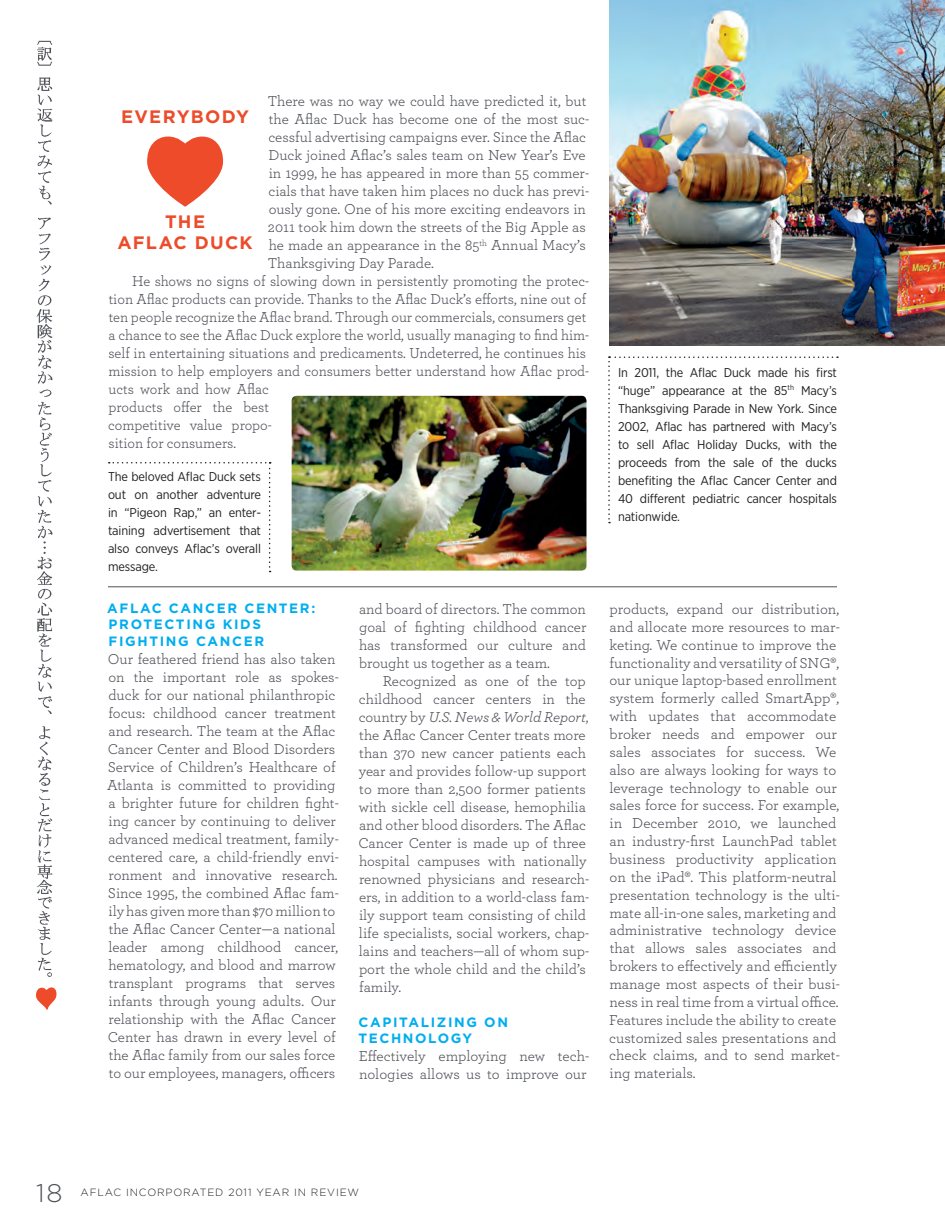
<style>
.page{position:relative;width:945px;height:1215px;background:#fff}
.page>*{position:absolute;margin:0;border:0;box-sizing:border-box;transform-origin:0 0}
.t1{font:300 25.5px "Gotham";color:#4f5158}
.t2{font:700 18px "Gotham";letter-spacing:.07em;color:#ed4b29}
.t3{font:15px/18px "Archer";color:#4f5158}
.t4{font:700 13.5px "Gotham";letter-spacing:.12em;color:#00aeef}
.t5{font:12.75px/18px "Gotham Narrow";letter-spacing:-.01em;color:#231f20;text-align:justify}
.t6{font:300 10.5px "Gotham";letter-spacing:.08em;color:#231f20}
.s1{font-style:italic}
</style>
<div class="page">
<img style="left:609px;top:0;width:336px;height:345px">
<hr style="left:108px;top:587px;width:729px;height:1px;background:#4f5158">
<img style="left:292px;top:396px;width:294px;height:175px">
<svg style="left:147px;top:136px;width:76px;height:71px"></svg>
<svg style="left:109px;top:462px;width:162px;height:110px"></svg>
<svg style="left:608px;top:356px;width:230px;height:167px"></svg>
<img style="left:36px;top:40px;width:17px;height:937px">
<svg style="left:36px;top:987px;width:21px;height:23px"></svg>
<p class="t3" style="left:268px;top:92px;width:320px">There was no way we could have predicted it, but</p>
<p class="t3" style="left:269px;top:110px;width:322px">the Aflac Duck has become one of the most suc-</p>
<p class="t3" style="left:268px;top:128px;width:319px">cessful advertising campaigns ever. Since the Aflac</p>
<p class="t3" style="left:268px;top:146px;width:319px">Duck joined Aflac’s sales team on New Year’s Eve</p>
<p class="t3" style="left:269px;top:164px;width:322px">in 1999, he has appeared in more than 55 commer-</p>
<p class="t3" style="left:268px;top:182px;width:322px">cials that have taken him places no duck has previ-</p>
<p class="t3" style="left:269px;top:200px;width:319px">ously gone. One of his more exciting endeavors in</p>
<p class="t3" style="left:268px;top:218px;width:319px">2011 took him down the streets of the Big Apple as</p>
<p class="t3" style="left:269px;top:236px;width:319px">he made an appearance in the 85<sup>th</sup> Annual Macy’s</p>
<p class="t3" style="left:268px;top:254px;width:168px">Thanksgiving Day Parade.</p>
<p class="t3" style="left:132px;top:272px;width:459px">He shows no signs of slowing down in persistently promoting the protec-</p>
<p class="t3" style="left:109px;top:290px;width:479px">tion Aflac products can provide. Thanks to the Aflac Duck’s efforts, nine out of</p>
<p class="t3" style="left:109px;top:308px;width:479px">ten people recognize the Aflac brand. Through our commercials, consumers get</p>
<p class="t3" style="left:108px;top:326px;width:482px">a chance to see the Aflac Duck explore the world, usually managing to find him-</p>
<p class="t3" style="left:108px;top:344px;width:479px">self in entertaining situations and predicaments. Undeterred, he continues his</p>
<p class="t3" style="left:109px;top:362px;width:482px">mission to help employers and consumers better understand how Aflac prod-</p>
<p class="t3" style="left:109px;top:380px;width:162px">ucts work and how Aflac</p>
<p class="t3" style="left:108px;top:398px;width:162px">products offer the best</p>
<p class="t3" style="left:108px;top:416px;width:165px">competitive value propo-</p>
<p class="t3" style="left:108px;top:434px;width:129px">sition for consumers.</p>
<p class="t2" style="left:121px;top:105px;width:75px">EVERYBOD</p>
<p class="t2" style="left:236px;top:105px;width:14px">Y</p>
<p class="t2" style="left:165px;top:210px;width:14px">THE</p>
<p class="t2" style="left:117px;top:231px;width:19px">AFLAC</p>
<p class="t2" style="left:195px;top:231px;width:22px">DUC</p>
<p class="t2" style="left:240px;top:231px;width:15px">K</p>
<p class="t5" style="left:108px;top:468px;width:155px">The beloved Aflac Duck sets out on another adventure in “Pigeon Rap,” an enter&shy;taining advertisement that also conveys Aflac’s overall message.</p>
<p class="t4" style="left:107px;top:600px;width:24px">AFLAC</p>
<p class="t4" style="left:169px;top:600px;width:148px">CANCER CENTER:</p>
<p class="t4" style="left:109px;top:616px;width:33px">PROTECTI</p>
<p class="t4" style="left:193px;top:616px;width:41px">NG KIDS</p>
<p class="t4" style="left:109px;top:633px;width:21px">FIGHTI</p>
<p class="t4" style="left:166px;top:633px;width:100px">NG CANCER</p>
<p class="t3" style="left:107px;top:649px;width:233px">Our feathered friend has also taken on the important role as spokes&shy;duck for our national philanthropic focus: childhood cancer treatment and research. The team at the Aflac Cancer Center and Blood Disorders Service of Children’s Healthcare of Atlanta is committed to providing a brighter future for children fight&shy;ing cancer by continuing to deliver advanced medical treatment, family&shy;centered care, a child-friendly envi&shy;ronment and innovative research.<br>Since 1995, the combined Aflac fam&shy;ily has given more than $70 million to the Aflac Cancer Center—a national leader among childhood cancer, hematology, and blood and marrow transplant programs that serves infants through young adults. Our relationship with the Aflac Cancer Center has drawn in every level of the Aflac family from our sales force to our employees, managers, officers</p>
<p class="t3" style="left:359px;top:599px;width:229px;text-align:justify">and board of directors. The common goal of fighting childhood cancer has transformed our culture and brought us together as a team.</p>
<p class="t3" style="left:358px;top:671px;width:232px;text-indent:24px">Recognized as one of the top childhood cancer centers in the country by <span class="s1">U.S. News &amp; World Report</span>, the Aflac Cancer Center treats more than 370 new cancer patients each year and provides follow-up support to more than 2,500 former patients with sickle cell disease, hemophilia and other blood disorders. The Aflac Cancer Center is made up of three hospital campuses with nationally renowned physicians and research&shy;ers, in addition to a world-class fam&shy;ily support team consisting of child life specialists, social workers, chap&shy;lains and teachers—all of whom sup&shy;port the whole child and the child’s family.</p>
<p class="t4" style="left:359px;top:1014px;width:22px">CAPITALI</p>
<p class="t4" style="left:437px;top:1014px;width:73px">ZING ON</p>
<p class="t4" style="left:358px;top:1030px;width:22px">TECH</p>
<p class="t4" style="left:403px;top:1030px;width:25px">NOLOG</p>
<p class="t4" style="left:463px;top:1030px;width:11px">Y</p>
<p class="t3" style="left:359px;top:1046px;width:232px">Effectively employing new tech&shy;nologies allows us to improve our</p>
<p class="t5" style="left:618px;top:363px;width:221px">In 2011, the Aflac Duck made his first “huge” appearance at the 85<sup>th</sup> Macy’s Thanksgiving Parade in New York. Since 2002, Aflac has partnered with Macy’s to sell Aflac Holiday Ducks, with the proceeds from the sale of the ducks benefiting the Aflac Cancer Center and 40 different pediatric cancer hospitals nationwide.</p>
<p class="t3" style="left:609px;top:599px;width:232px">products, expand our distribution, and allocate more resources to mar&shy;keting. We continue to improve the functionality and versatility of SNG®, our unique laptop-based enrollment system formerly called SmartApp®, with updates that accommodate broker needs and empower our sales associates for success. We also are always looking for ways to leverage technology to enable our sales force for success. For example, in December 2010, we launched an industry-first LaunchPad tablet business productivity application on the iPad®. This platform-neutral presentation technology is the ulti&shy;mate all-in-one sales, marketing and administrative technology device that allows sales associates and brokers to effectively and efficiently manage most aspects of their busi&shy;ness in real time from a virtual office.<br>Features include the ability to create customized sales presentations and check claims, and to send market&shy;ing materials.</p>
<h1 class="t1" style="left:36px;top:1178px;width:28px">18</h1>
<p class="t6" style="left:81px;top:1186px;width:280px">AFLAC INCORPORATED 2011 YEAR I N REVI EW</p>
</div>
